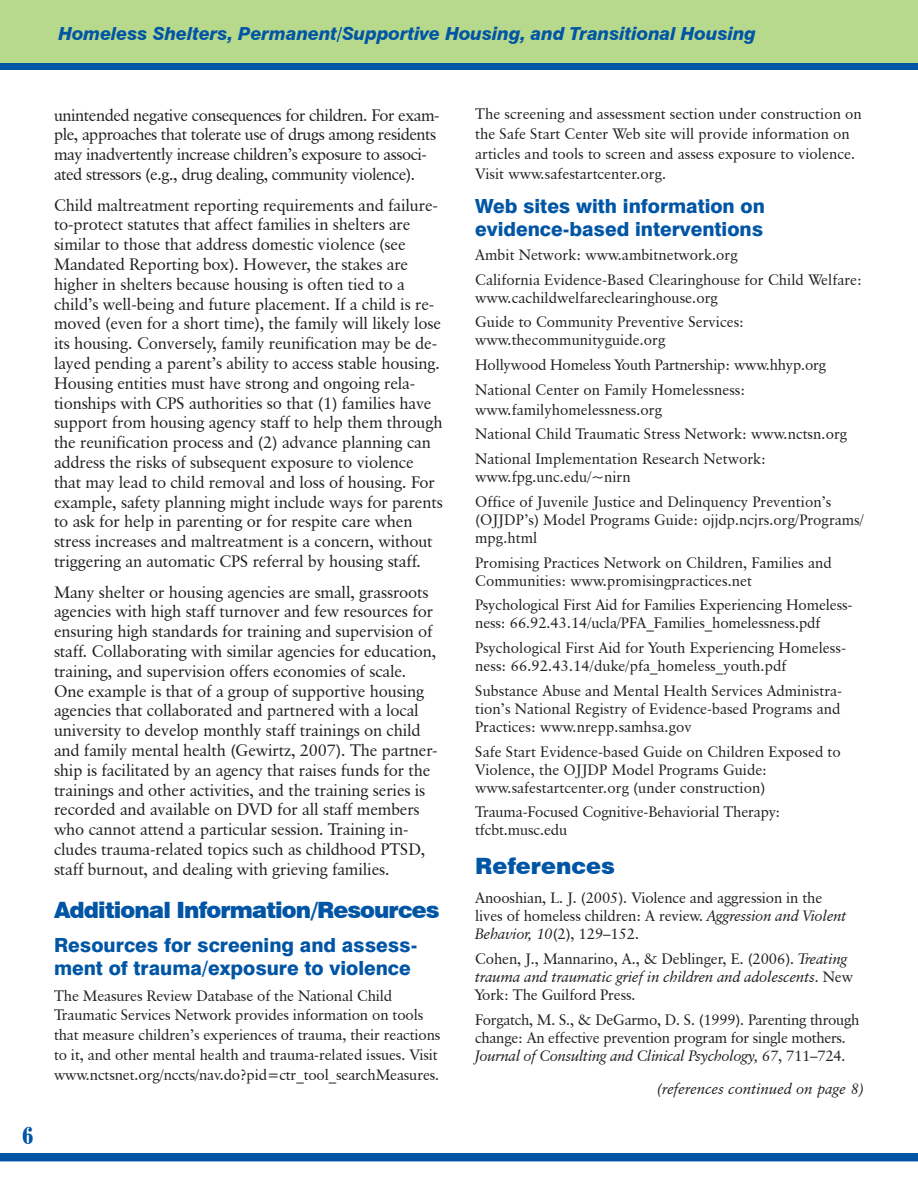
<style>
.page{position:relative;width:918px;height:1188px;background:#fff}
.page>*{position:absolute;margin:0;border:0;box-sizing:border-box;transform-origin:0 0}
.t1{font:700 condensed 24px "Century 725 BT";color:#0155a5}
._1_Head{font:900 22.5px "Swiss 721 BT";letter-spacing:-.04em;color:#0155a5}
._1_Head-2{font:900 22.5px "Swiss 721 BT";color:#0155a5}
.Head2{font:800 19.5px/23.4px "Swiss 721 BT";color:#0155a5}
.t2{font:italic 800 18px "Swiss 721 BT";letter-spacing:-.005em;color:#0155a5}
.Body_Text{font:16.5px/19.8px "Classical Garamond BT";letter-spacing:-.01em;color:#231f20}
.Body_Text-2{font:16.5px/19.8px "Classical Garamond BT";letter-spacing:-.03em;color:#231f20}
.body_text_extraspace{font:15px/18px "Classical Garamond BT";color:#231f20}
.Body_Text-3{font:15px/19.8px "Classical Garamond BT";letter-spacing:-.01em;color:#231f20}
.body_text_extraspace-2{font:15px/18px "Classical Garamond BT";letter-spacing:-.02em;color:#231f20}
.continued{font:italic 15px "Classical Garamond BT";color:#231f20}
.s1{font-style:italic}
</style>
<div class="page">
<div style="left:0;top:1153px;width:918px;height:8px;background:#0155a5"></div>
<div style="left:0;top:0;width:918px;height:63px;background:#b7d98c"></div>
<div style="left:0;top:63px;width:918px;height:7px;background:#0155a5"></div>
<p class="t2" style="left:58px;top:23px;width:699px">Homeless Shelters, Permanent/Supportive Housing, and Transitional Housing</p>
<h1 class="t1" style="left:22px;top:1121px;width:13px">6</h1>
<p class="Body_Text-2" style="left:54px;top:105px;width:387px">unintended negative consequences for children. For exam&shy;ple, approaches that tolerate use of drugs among residents may inadvertently increase children’s exposure to associ&shy;ated stressors (e.g., drug dealing, community violence).</p>
<p class="Body_Text" style="left:54px;top:195px;width:390px">Child maltreatment reporting requirements and failure&shy;to-protect statutes that affect families in shelters are similar to those that address domestic violence (see Mandated Reporting box). However, the stakes are higher in shelters because housing is often tied to a child’s well-being and future placement. If a child is re&shy;moved (even for a short time), the family will likely lose its housing. Conversely, family reunification may be de&shy;layed pending a parent’s ability to access stable housing.<br>Housing entities must have strong and ongoing rela&shy;tionships with CPS authorities so that (1) families have support from housing agency staff to help them through the reunification process and (2) advance planning can address the risks of subsequent exposure to violence that may lead to child removal and loss of housing. For example, safety planning might include ways for parents to ask for help in parenting or for respite care when stress increases and maltreatment is a concern, without triggering an automatic CPS referral by housing staff.</p>
<p class="Body_Text" style="left:54px;top:582px;width:385px">Many shelter or housing agencies are small, grassroots agencies with high staff turnover and few resources for ensuring high standards for training and supervision of staff. Collaborating with similar agencies for education, training, and supervision offers economies of scale.<br>One example is that of a group of supportive housing agencies that collaborated and partnered with a local university to develop monthly staff trainings on child and family mental health (Gewirtz, 2007). The partner&shy;ship is facilitated by an agency that raises funds for the trainings and other activities, and the training series is recorded and available on DVD for all staff members who cannot attend a particular session. Training in&shy;cludes trauma-related topics such as childhood PTSD, staff burnout, and dealing with grieving families.</p>
<p class="_1_Head" style="left:54px;top:896px;width:387px">Additional Information/Resources</p>
<p class="Head2" style="left:54px;top:933px;width:365px">Resources for screening and assess&shy;ment of trauma/exposure to violence</p>
<p class="Body_Text-3" style="left:54px;top:985px;width:388px">The Measures Review Database of the National Child Traumatic Services Network provides information on tools that measure children’s experiences of trauma, their reactions to it, and other mental health and trauma-related issues. Visit www.nctsnet.org/nccts/nav.do?pid=ctr_tool_searchMeasures.</p>
<p class="Body_Text-3" style="left:475px;top:104px;width:388px">The screening and assessment section under construction on the Safe Start Center Web site will provide information on articles and tools to screen and assess exposure to violence.<br>Visit www.safestartcenter.org.</p>
<p class="Head2" style="left:475px;top:194px;width:291px">Web sites with information on evidence-based interventions</p>
<p class="body_text_extraspace" style="left:475px;top:245px;width:264px">Ambit Network: www.ambitnetwork.org</p>
<p class="body_text_extraspace" style="left:475px;top:270px;width:388px">California Evidence-Based Clearinghouse for Child Welfare: www.cachildwelfareclearinghouse.org</p>
<p class="body_text_extraspace" style="left:475px;top:313px;width:271px">Guide to Community Preventive Services: www.thecommunityguide.org</p>
<p class="body_text_extraspace" style="left:475px;top:356px;width:353px">Hollywood Homeless Youth Partnership: www.hhyp.org</p>
<p class="body_text_extraspace" style="left:475px;top:379px;width:272px;line-height:19.8px">National Center on Family Homelessness: www.familyhomelessness.org</p>
<p class="body_text_extraspace" style="left:475px;top:425px;width:374px">National Child Traumatic Stress Network: www.nctsn.org</p>
<p class="body_text_extraspace" style="left:475px;top:450px;width:292px">National Implementation Research Network: www.fpg.unc.edu/~nirn</p>
<p class="body_text_extraspace" style="left:475px;top:492px;width:390px">Office of Juvenile Justice and Delinquency Prevention’s (OJJDP’s) Model Programs Guide: ojjdp.ncjrs.org/Programs/ mpg.html</p>
<p class="body_text_extraspace" style="left:475px;top:553px;width:358px">Promising Practices Network on Children, Families and<br>Communities: www.promisingpractices.net</p>
<p class="body_text_extraspace" style="left:475px;top:596px;width:379px">Psychological First Aid for Families Experiencing Homeless&shy;ness: 66.92.43.14/ucla/PFA_Families_homelessness.pdf</p>
<p class="body_text_extraspace" style="left:475px;top:639px;width:372px">Psychological First Aid for Youth Experiencing Homeless&shy;ness: 66.92.43.14/duke/pfa_homeless_youth.pdf</p>
<p class="body_text_extraspace" style="left:475px;top:681px;width:369px;text-align:justify">Substance Abuse and Mental Health Services Administra&shy;tion’s National Registry of Evidence-based Programs and Practices: www.nrepp.samhsa.gov</p>
<p class="body_text_extraspace" style="left:475px;top:742px;width:367px">Safe Start Evidence-based Guide on Children Exposed to<br>Violence, the OJJDP Model Programs Guide: www.safestartcenter.org (under construction)</p>
<p class="body_text_extraspace" style="left:475px;top:803px;width:307px">Trauma-Focused Cognitive-Behaviorial Therapy: tfcbt.musc.edu</p>
<p class="_1_Head-2" style="left:475px;top:853px;width:141px">References</p>
<p class="body_text_extraspace" style="left:475px;top:889px;width:373px">Anooshian, L. J. (2005). Violence and aggression in the lives of homeless children: A review. <span class="s1">Aggression and Violent<br>Behavior, 10</span>(2), 129–152.</p>
<p class="body_text_extraspace" style="left:475px;top:949px;width:379px">Cohen, J., Mannarino, A., &amp; Deblinger, E. (2006). <span class="s1">Treating trauma and traumatic grief in children and adolescents</span>. New<br>York: The Guilford Press.</p>
<p class="body_text_extraspace-2" style="left:475px;top:1010px;width:386px">Forgatch, M. S., &amp; DeGarmo, D. S. (1999). Parenting through change: An effective prevention program for single mothers.<br><span class="s1">Journal of Consulting and Clinical Psychology, 67</span>, 711–724.</p>
<p class="continued" style="left:657px;top:1080px;width:208px">(references continued on page 8)</p>
</div>
